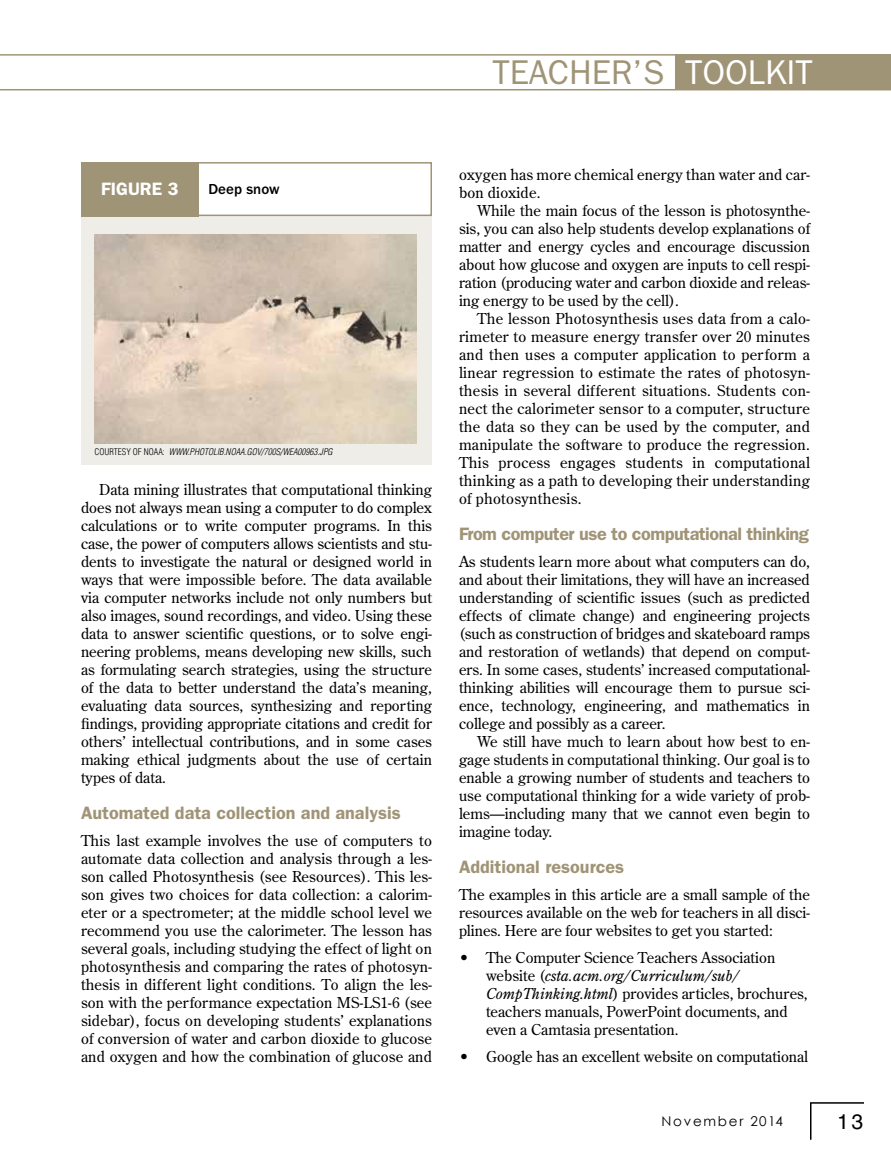
<style>
.page{position:relative;width:891px;height:1175px;background:#fff}
.page>*{position:absolute;margin:0;border:0;box-sizing:border-box;transform-origin:0 0}
.t1{font:34.5px "ITC Franklin Gothic Std";color:#a09477}
.t2{font:21px "Helvetica LT Std";color:#000}
.t3{font:600 18px "ITC Franklin Gothic Std";color:#a09477}
.t4{font:600 18px "ITC Franklin Gothic Std";letter-spacing:-.025em;color:#a09477}
.t5{font:600 18px "ITC Franklin Gothic Std";color:#fff}
.t6{font:15px/18px "Century Old Style Std";color:#000;text-align:justify}
.t7{font:500 15px "ITC Franklin Gothic Std";color:#000}
.t8{font:13.5px "Century Gothic";letter-spacing:.13em;color:#000}
.t9{font:italic 300 condensed 9px "Helvetica LT Std";color:#000}
.s1{color:#fff}
.s2{font-style:normal}
.s3{font-style:italic}
</style>
<div class="page">
<svg style="left:0;top:54px;width:891px;height:36px"></svg>
<div style="left:675px;top:54px;width:216px;height:35px;background:#a09477"></div>
<div style="left:81px;top:216px;width:351px;height:249px;background:#efede8"></div>
<div style="left:81px;top:162px;width:351px;height:54px;border:2px solid #a09477"></div>
<div style="left:81px;top:162px;width:118px;height:54px;background:#a09477"></div>
<img style="left:95px;top:234px;width:322px;height:209px">
<hr style="left:810px;top:1102px;width:54px;height:1px;background:#000">
<hr style="left:810px;top:1103px;width:2px;height:36px;background:#000">
<h1 class="t1" style="left:492px;top:52px;width:322px">TEACHER’S <span class="s1">TOOLKIT</span></h1>
<p class="t5" style="left:101px;top:178px;width:79px">FIGURE 3</p>
<p class="t7" style="left:208px;top:181px;width:73px">Deep snow</p>
<p class="t9" style="left:94px;top:446px;width:240px"><span class="s2">COURTESY OF NOAA:</span> WWW.PHOTOLIB.NOAA.GOV/700S/WEA00963.JPG</p>
<p class="t6" style="left:81px;top:480px;width:353px;text-indent:18px">Data mining illustrates that computational thinking does not always mean using a computer to do complex calculations or to write computer programs. In this case, the power of computers allows scientists and stu&shy;dents to investigate the natural or designed world in ways that were impossible before. The data available via computer networks include not only numbers but also images, sound recordings, and video. Using these data to answer scientific questions, or to solve engi&shy;neering problems, means developing new skills, such as formulating search strategies, using the structure of the data to better understand the data’s meaning, evaluating data sources, synthesizing and reporting findings, providing appropriate citations and credit for others’ intellectual contributions, and in some cases making ethical judgments about the use of certain types of data.</p>
<p class="t3" style="left:81px;top:802px;width:321px">Automated data collection and analysis</p>
<p class="t6" style="left:81px;top:831px;width:353px">This last example involves the use of computers to automate data collection and analysis through a les&shy;son called Photosynthesis (see Resources). This les&shy;son gives two choices for data collection: a calorim&shy;eter or a spectrometer; at the middle school level we recommend you use the calorimeter. The lesson has several goals, including studying the effect of light on photosynthesis and comparing the rates of photosyn&shy;thesis in different light conditions. To align the les&shy;son with the performance expectation MS-LS1-6 (see sidebar), focus on developing students’ explanations of conversion of water and carbon dioxide to glucose and oxygen and how the combination of glucose and</p>
<p class="t6" style="left:459px;top:165px;width:353px">oxygen has more chemical energy than water and car&shy;bon dioxide.</p>
<p class="t6" style="left:459px;top:201px;width:353px;text-indent:18px">While the main focus of the lesson is photosynthe&shy;sis, you can also help students develop explanations of matter and energy cycles and encourage discussion about how glucose and oxygen are inputs to cell respi&shy;ration (producing water and carbon dioxide and releas&shy;ing energy to be used by the cell).</p>
<p class="t6" style="left:459px;top:309px;width:353px;text-indent:18px">The lesson Photosynthesis uses data from a calo&shy;rimeter to measure energy transfer over 20 minutes and then uses a computer application to perform a linear regression to estimate the rates of photosyn&shy;thesis in several different situations. Students con&shy;nect the calorimeter sensor to a computer, structure the data so they can be used by the computer, and manipulate the software to produce the regression.<br>This process engages students in computational thinking as a path to developing their understanding of photosynthesis.</p>
<p class="t4" style="left:459px;top:523px;width:351px">From computer use to computational thinking</p>
<p class="t6" style="left:459px;top:552px;width:353px">As students learn more about what computers can do, and about their limitations, they will have an increased understanding of scientific issues (such as predicted effects of climate change) and engineering projects (such as construction of bridges and skateboard ramps and restoration of wetlands) that depend on comput&shy;ers. In some cases, students’ increased computational&shy;thinking abilities will encourage them to pursue sci&shy;ence, technology, engineering, and mathematics in college and possibly as a career.</p>
<p class="t6" style="left:459px;top:732px;width:353px;text-indent:18px">We still have much to learn about how best to en&shy;gage students in computational thinking. Our goal is to enable a growing number of students and teachers to use computational thinking for a wide variety of prob&shy;lems—including many that we cannot even begin to imagine today.</p>
<p class="t3" style="left:459px;top:856px;width:167px">Additional resources</p>
<p class="t6" style="left:459px;top:885px;width:352px">The examples in this article are a small sample of the resources available on the web for teachers in all disci&shy;plines. Here are four websites to get you started:</p>
<p class="t6" style="left:486px;top:948px;width:323px;text-align:left;text-indent:-27px">• The Computer Science Teachers Association website (<span class="s3">csta.acm.org/Curriculum/sub/ CompThinking.html</span>) provides articles, brochures, teachers manuals, PowerPoint documents, and even a Camtasia presentation.</p>
<p class="t6" style="left:459px;top:1047px;width:351px">• Google has an excellent website on computational</p>
<p class="t8" style="left:661px;top:1112px;width:123px">November 2014</p>
<h2 class="t2" style="left:837px;top:1108px;width:28px">13</h2>
</div>
